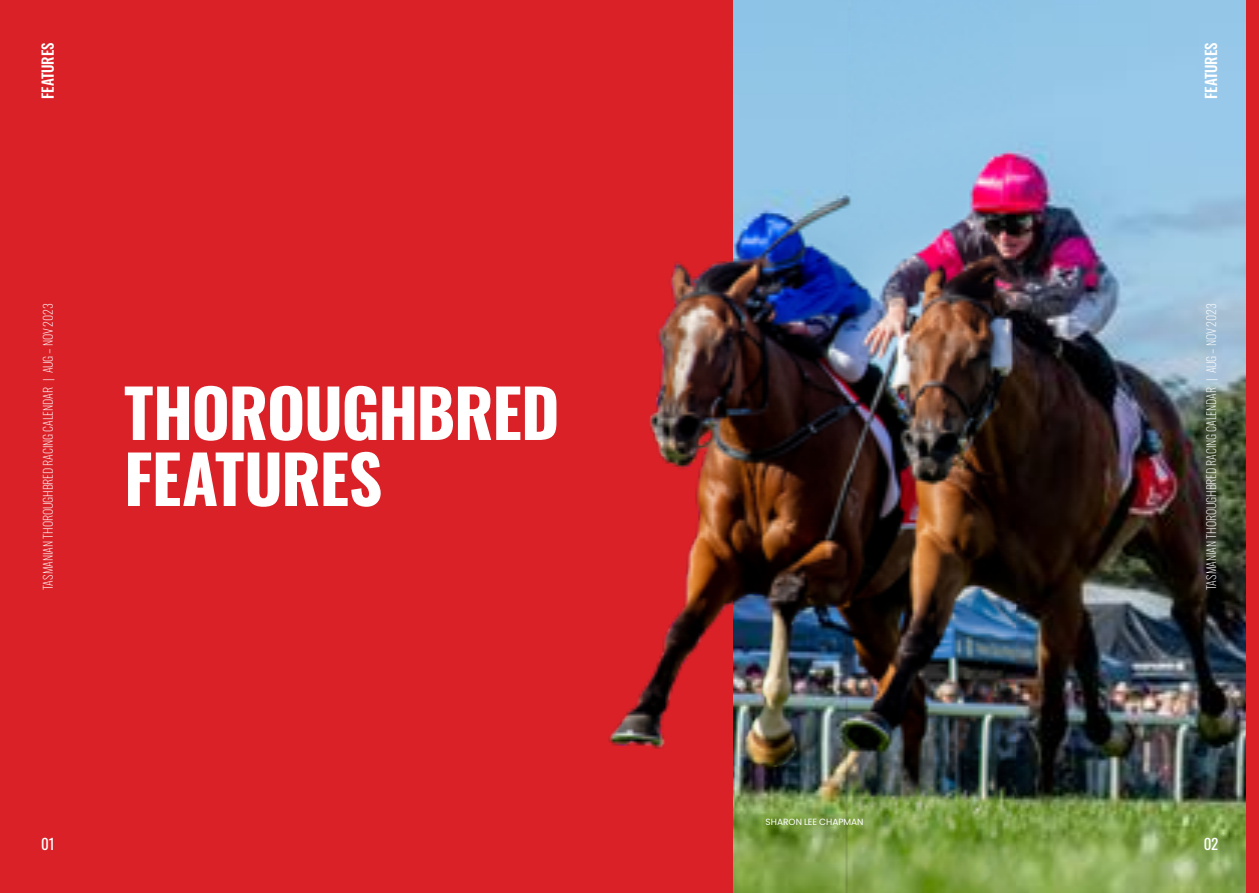
<style>
.page{position:relative;width:1259px;height:893px;background:#fff}
.page>*{position:absolute;margin:0;border:0;box-sizing:border-box;transform-origin:0 0}
.t1{font:700 66px/66px "Oswald";letter-spacing:-.02em;color:#fff}
.t2{font:500 15px "Oswald";letter-spacing:-.005em;color:#fff}
.t3{font:15px "Oswald";color:#fff}
.t4{font:200 12px "Oswald";letter-spacing:-.005em;color:#fff}
.t5{font:9px "Poppins";letter-spacing:-.005em;color:#fff}
</style>
<div class="page">
<img style="left:1015px;top:0;width:231px;height:893px">
<div style="left:1246px;top:0;width:13px;height:893px;background:#da2128"></div>
<div style="left:0;top:0;width:733px;height:893px;background:#da2128"></div>
<img style="left:608px;top:0;width:407px;height:893px">
<p class="t2" style="left:40px;top:99px;width:58px;rotate:-90deg">FEATURES</p>
<p class="t4" style="left:37px;top:590px;width:288px;rotate:-90deg">TASMANIAN THOROUGHBRED RACING CALENDAR | AUG – NOV 2023</p>
<h1 class="t1" style="left:124px;top:384px;width:437px">THOROUGHBRED<br>FEATURES</h1>
<p class="t3" style="left:41px;top:831px;width:15px">01</p>
<p class="t5" style="left:765px;top:817px;width:99px">SHARON LEE CHAPMAN</p>
<p class="t2" style="left:1203px;top:99px;width:58px;rotate:-90deg">FEATURES</p>
<p class="t4" style="left:1200px;top:590px;width:288px;rotate:-90deg">TASMANIAN THOROUGHBRED RACING CALENDAR | AUG – NOV 2023</p>
<p class="t3" style="left:1203px;top:831px;width:16px">02</p>
</div>
